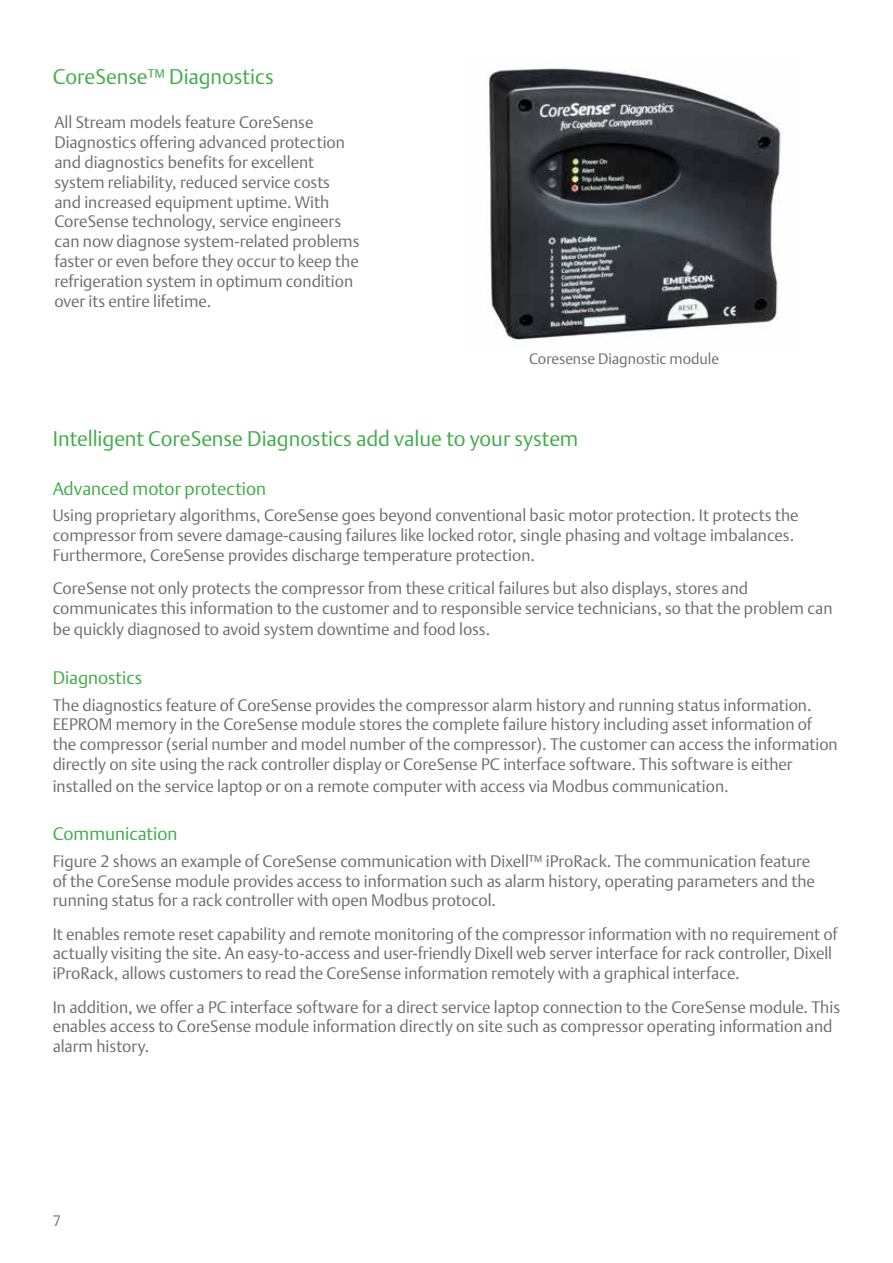
<style>
.page{position:relative;width:893px;height:1263px;background:#fff}
.page>*{position:absolute;margin:0;border:0;box-sizing:border-box;transform-origin:0 0}
.t1{font:300 21px "DTL Argo T";color:#41ad49}
.t2{font:300 18px "DTL Argo T";color:#41ad49}
.t3{font:300 16.5px/19.8px "DTL Argo T";color:#6d6e71}
.t4{font:300 15px "DTL Argo T";color:#6d6e71}
.t5{font:300 15px "DTL Argo T";color:#737070}
</style>
<div class="page">
<img style="left:488px;top:68px;width:293px;height:273px">
<p class="t1" style="left:53px;top:64px;width:222px">CoreSense™ Diagnostics</p>
<p class="t3" style="left:54px;top:112px;width:307px">All Stream models feature CoreSense Diagnostics offering advanced protection and diagnostics benefits for excellent system reliability, reduced service costs and increased equipment uptime. With CoreSense technology, service engineers can now diagnose system-related problems faster or even before they occur to keep the refrigeration system in optimum condition over its entire lifetime.</p>
<p class="t4" style="left:529px;top:350px;width:192px">Coresense Diagnostic module</p>
<p class="t1" style="left:53px;top:426px;width:527px">Intelligent CoreSense Diagnostics add value to your system</p>
<p class="t2" style="left:53px;top:477px;width:215px">Advanced motor protection</p>
<p class="t3" style="left:53px;top:505px;width:748px">Using proprietary algorithms, CoreSense goes beyond conventional basic motor protection. It protects the compressor from severe damage-causing failures like locked rotor, single phasing and voltage imbalances.<br>Furthermore, CoreSense provides discharge temperature protection.</p>
<p class="t3" style="left:53px;top:578px;width:781px">CoreSense not only protects the compressor from these critical failures but also displays, stores and communicates this information to the customer and to responsible service technicians, so that the problem can</p>
<p class="t3" style="left:53px;top:619px;width:439px">be quickly diagnosed to avoid system downtime and food loss.</p>
<p class="t2" style="left:53px;top:667px;width:91px">Diagnostics</p>
<p class="t3" style="left:53px;top:695px;width:787px">The diagnostics feature of CoreSense provides the compressor alarm history and running status information.<br>EEPROM memory in the CoreSense module stores the complete failure history including asset information of the compressor (serial number and model number of the compressor). The customer can access the information directly on site using the rack controller display or CoreSense PC interface software. This software is either</p>
<p class="t3" style="left:53px;top:776px;width:678px">installed on the service laptop or on a remote computer with access via Modbus communication.</p>
<p class="t2" style="left:53px;top:823px;width:126px">Communication</p>
<p class="t3" style="left:53px;top:851px;width:764px">Figure 2 shows an example of CoreSense communication with Dixell™ iProRack. The communication feature of the CoreSense module provides access to information such as alarm history, operating parameters and the running status for a rack controller with open Modbus protocol.</p>
<p class="t3" style="left:53px;top:924px;width:786px">It enables remote reset capability and remote monitoring of the compressor information with no requirement of actually visiting the site. An easy-to-access and user-friendly Dixell web server interface for rack controller, Dixell iProRack, allows customers to read the CoreSense information remotely with a graphical interface.</p>
<p class="t3" style="left:53px;top:997px;width:789px">In addition, we offer a PC interface software for a direct service laptop connection to the CoreSense module. This enables access to CoreSense module information directly on site such as compressor operating information and alarm history.</p>
<p class="t5" style="left:53px;top:1212px;width:10px">7</p>
</div>
